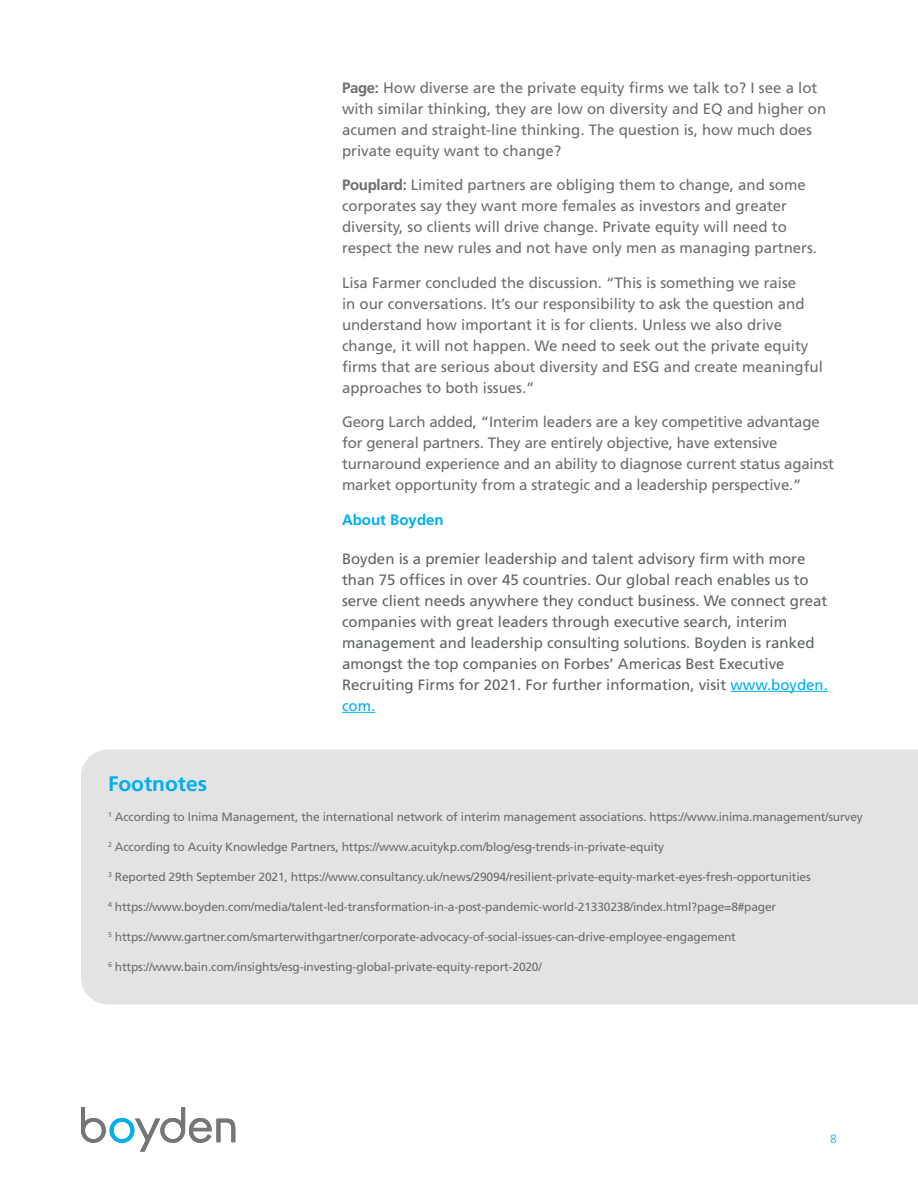
<style>
.page{position:relative;width:918px;height:1188px;background:#fff}
.page>*{position:absolute;margin:0;border:0;box-sizing:border-box;transform-origin:0 0}
.t1{font:700 21px "Frutiger";color:#00aeef}
.Body_Copy{font:15px/21px "Frutiger";color:#6c6d70}
.t2{font:15px/21px "Frutiger";color:#5f6466}
.t3{font:700 15px "Frutiger";color:#00aeef}
.Body_Copy-2{font:12px "Frutiger";letter-spacing:-.015em;color:#6c6d70}
.t4{font:300 12px "Frutiger";color:#00aeef}
.s1{font-weight:700}
.s2{color:#00aeef}
</style>
<div class="page">
<svg style="left:81px;top:1107px;width:154px;height:45px"></svg>
<div style="left:81px;top:750px;width:837px;height:254px;background:#e4e3e3"></div>
<hr style="left:730px;top:691px;width:98px;height:1px;background:#00aeef">
<hr style="left:342px;top:712px;width:33px;height:1px;background:#00aeef">
<p class="Body_Copy" style="left:342px;top:77px;width:486px"><span class="s1">Page:</span> How diverse are the private equity firms we talk to? I see a lot with similar thinking, they are low on diversity and EQ and higher on acumen and straight-line thinking. The question is, how much does private equity want to change?</p>
<p class="Body_Copy" style="left:342px;top:174px;width:477px"><span class="s1">Pouplard:</span> Limited partners are obliging them to change, and some corporates say they want more females as investors and greater diversity, so clients will drive change. Private equity will need to respect the new rules and not have only men as managing partners.</p>
<p class="Body_Copy" style="left:342px;top:272px;width:482px">Lisa Farmer concluded the discussion. “This is something we raise<br>in our conversations. It’s our responsibility to ask the question and understand how important it is for clients. Unless we also drive change, it will not happen. We need to seek out the private equity firms that are serious about diversity and ESG and create meaningful approaches to both issues.”</p>
<p class="Body_Copy" style="left:342px;top:411px;width:494px">Georg Larch added, “Interim leaders are a key competitive advantage for general partners. They are entirely objective, have extensive turnaround experience and an ability to diagnose current status against market opportunity from a strategic and a leadership perspective.”</p>
<p class="t3" style="left:342px;top:511px;width:103px">About Boyden</p>
<p class="t2" style="left:342px;top:548px;width:487px">Boyden is a premier leadership and talent advisory firm with more than 75 offices in over 45 countries. Our global reach enables us to serve client needs anywhere they conduct business. We connect great companies with great leaders through executive search, interim management and leadership consulting solutions. Boyden is ranked amongst the top companies on Forbes’ Americas Best Executive Recruiting Firms for 2021. For further information, visit <span class="s2">www.boyden. com.</span></p>
<p class="t1" style="left:108px;top:771px;width:101px">Footnotes</p>
<p class="Body_Copy-2" style="left:108px;top:809px;width:756px"><sup>1</sup> According to Inima Management, the international network of interim management associations. https://www.inima.management/survey</p>
<p class="Body_Copy-2" style="left:108px;top:839px;width:558px"><sup>2</sup> According to Acuity Knowledge Partners, https://www.acuitykp.com/blog/esg-trends-in-private-equity</p>
<p class="Body_Copy-2" style="left:108px;top:869px;width:704px"><sup>3</sup> Reported 29th September 2021, https://www.consultancy.uk/news/29094/resilient-private-equity-market-eyes-fresh-opportunities</p>
<p class="Body_Copy-2" style="left:108px;top:899px;width:670px"><sup>4</sup> https://www.boyden.com/media/talent-led-transformation-in-a-post-pandemic-world-21330238/index.html?page=8#pager</p>
<p class="Body_Copy-2" style="left:108px;top:929px;width:629px"><sup>5</sup> https://www.gartner.com/smarterwithgartner/corporate-advocacy-of-social-issues-can-drive-employee-engagement</p>
<p class="Body_Copy-2" style="left:108px;top:959px;width:435px"><sup>6</sup> https://www.bain.com/insights/esg-investing-global-private-equity-report-2020/</p>
<p class="t4" style="left:830px;top:1132px;width:8px">8</p>
</div>
